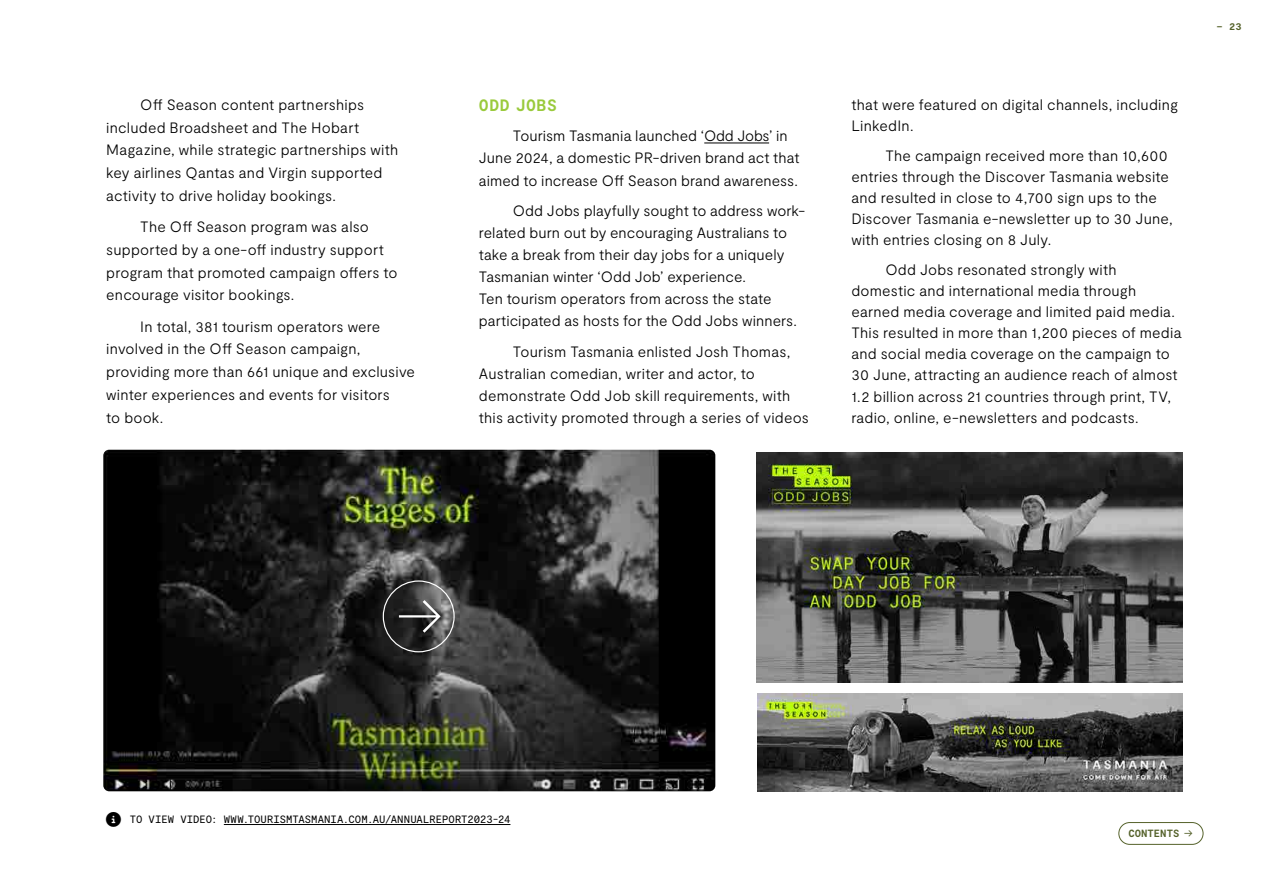
<style>
.page{position:relative;width:1263px;height:893px;background:#fff}
.page>*{position:absolute;margin:0;border:0;box-sizing:border-box;transform-origin:0 0}
.sub_heads{font:16.5px "Moderat Mono Bold";letter-spacing:.035em;color:#9aca3c}
.t1{font:300 15px/21.1px "Moderat";letter-spacing:.01em;color:#000}
.t2{font:10.65px "Moderat Mono Regular";letter-spacing:.005em;color:#000}
.t3{font:10.5px "Moderat Mono Bold";color:#55622b}
.s1{font-family:"Moderat";color:#fff}
</style>
<div class="page">
<div style="left:1118px;top:822px;width:85px;height:23px;border:1px solid #55622b;border-radius:11px"></div>
<hr style="left:0;top:0;width:1px;height:893px;background:#1a322f">
<hr style="left:704px;top:143px;width:65px;height:1px;background:#000">
<img style="left:103px;top:450px;width:612px;height:341px">
<hr style="left:224px;top:824px;width:286px;height:1px;background:#000">
<img style="left:757px;top:453px;width:425px;height:229px">
<img style="left:758px;top:694px;width:424px;height:97px">
<svg style="left:399px;top:600px;width:41px;height:33px"></svg>
<div style="left:383px;top:580px;width:72px;height:72px;border:1px solid #fff;border-radius:50%"></div>
<p class="t1" style="left:106px;top:93px;width:294px;line-height:22.8px;text-indent:34px">Off Season content partnerships included Broadsheet and The Hobart Magazine, while strategic partnerships with key airlines Qantas and Virgin supported activity to drive holiday bookings.</p>
<p class="t1" style="left:106px;top:216px;width:293px;line-height:22.8px;text-indent:34px">The Off Season program was also supported by a one-off industry support program that promoted campaign offers to encourage visitor bookings.</p>
<p class="t1" style="left:106px;top:315px;width:310px;line-height:22.8px;text-indent:34px">In total, 381 tourism operators were involved in the Off Season campaign, providing more than 661 unique and exclusive winter experiences and events for visitors<br>to book.</p>
<p class="sub_heads" style="left:479px;top:96px;width:80px">ODD JOBS</p>
<p class="t1" style="left:479px;top:125px;width:322px;line-height:22px;text-indent:34px">Tourism Tasmania launched ‘Odd Jobs’ in<br>June 2024, a domestic PR-driven brand act that aimed to increase Off Season brand awareness.</p>
<p class="t1" style="left:479px;top:200px;width:328px;line-height:22px;text-indent:34px">Odd Jobs playfully sought to address work&shy;related burn out by encouraging Australians to take a break from their day jobs for a uniquely Tasmanian winter ‘Odd Job’ experience.<br>Ten tourism operators from across the state participated as hosts for the Odd Jobs winners.</p>
<p class="t1" style="left:479px;top:341px;width:331px;line-height:22px;text-indent:34px">Tourism Tasmania enlisted Josh Thomas, Australian comedian, writer and actor, to demonstrate Odd Job skill requirements, with this activity promoted through a series of videos</p>
<p class="t1" style="left:851px;top:94px;width:328px">that were featured on digital channels, including<br>LinkedIn.</p>
<p class="t1" style="left:851px;top:145px;width:323px;text-indent:34px">The campaign received more than 10,600 entries through the Discover Tasmania website and resulted in close to 4,700 sign ups to the Discover Tasmania e-newsletter up to 30 June, with entries closing on 8 July.</p>
<p class="t1" style="left:851px;top:259px;width:332px;text-indent:34px">Odd Jobs resonated strongly with domestic and international media through earned media coverage and limited paid media.<br>This resulted in more than 1,200 pieces of media and social media coverage on the campaign to 30 June, attracting an audience reach of almost 1.2 billion across 21 countries through print, TV, radio, online, e-newsletters and podcasts.</p>
<p class="t3" style="left:1216px;top:20px;width:27px">– 23</p>
<p class="t2" style="left:130px;top:813px;width:382px">TO VIEW VIDEO: WWW.TOURISMTASMANIA.COM.AU/ANNUALREPORT2023-24</p>
<p class="t3" style="left:1128px;top:827px;width:65px">CONTENTS <span class="s1">→</span></p>
</div>
